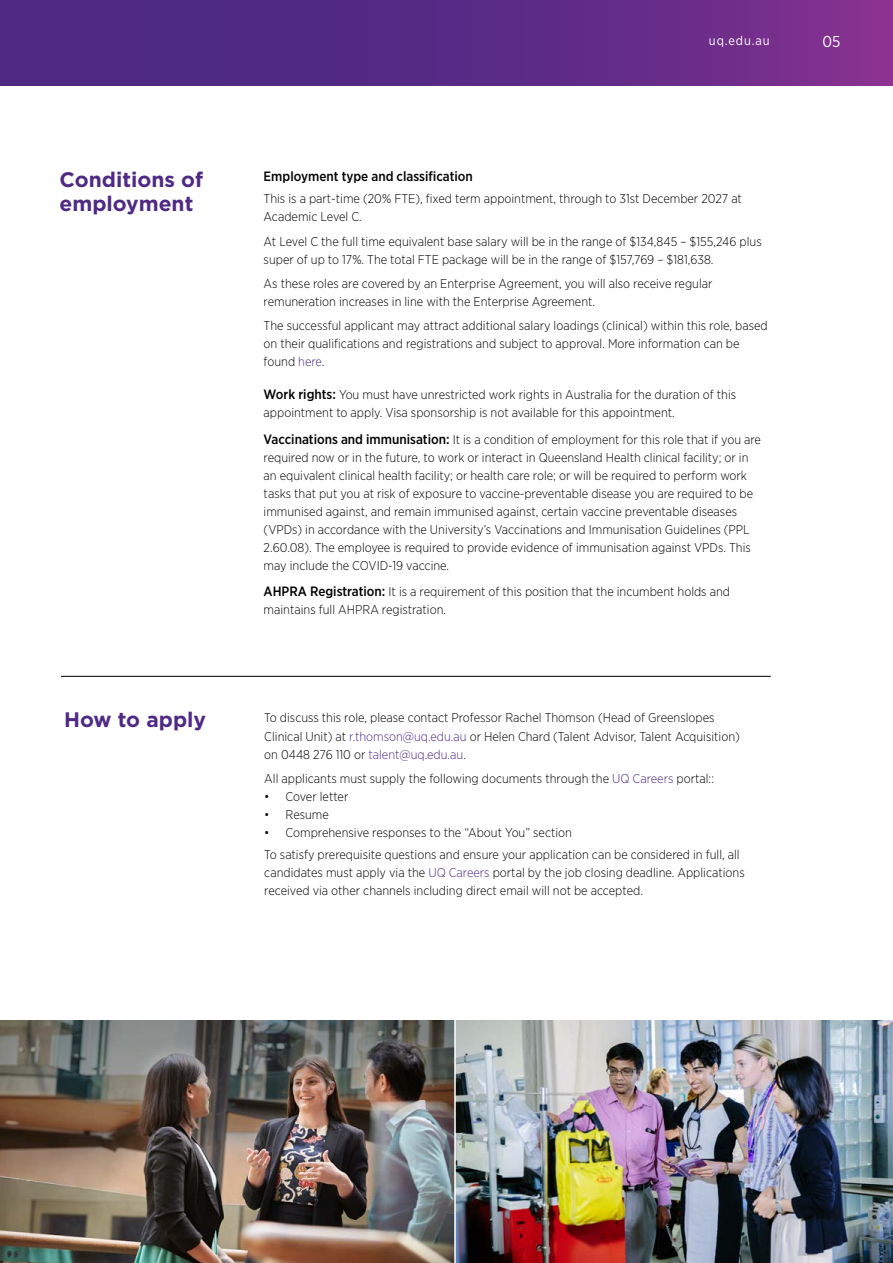
<style>
.page{position:relative;width:893px;height:1263px;background:#fff}
.page>*{position:absolute;margin:0;border:0;box-sizing:border-box;transform-origin:0 0}
.t1{font:700 21px/24px "Gotham";color:#4f2a84}
.t2{font:15.75px "Gotham Narrow";color:#fff}
.t3{font:500 13.5px "Gotham Narrow";color:#000}
.t4{font:300 12.75px/18px "Gotham Narrow";color:#000}
.t5{font:12.75px "Gotham Narrow";letter-spacing:.07em;color:#fff}
.s1{color:#4f2a84}
.s2{font-weight:500;font-size:13.5px}
</style>
<div class="page">
<svg style="left:0;top:0;width:893px;height:85px;background:#5e2b87"></svg>
<hr style="left:61px;top:676px;width:710px;height:1px;background:#000">
<img style="left:0;top:1020px;width:893px;height:243px">
<hr style="left:454px;top:1010px;width:2px;height:253px;background:#fff">
<p class="t5" style="left:709px;top:33px;width:62px">uq.edu.au</p>
<p class="t2" style="left:822px;top:32px;width:20px">05</p>
<h1 class="t1" style="left:60px;top:167px;width:145px">Conditions of employment</h1>
<p class="t3" style="left:264px;top:168px;width:211px">Employment type and classification</p>
<p class="t4" style="left:264px;top:189px;width:480px">This is a part-time (20% FTE), fixed term appointment, through to 31st December 2027 at<br>Academic Level C.</p>
<p class="t4" style="left:264px;top:232px;width:500px">At Level C the full time equivalent base salary will be in the range of $134,845 – $155,246 plus super of up to 17%. The total FTE package will be in the range of $157,769 – $181,638.</p>
<p class="t4" style="left:264px;top:274px;width:450px">As these roles are covered by an Enterprise Agreement, you will also receive regular remuneration increases in line with the Enterprise Agreement.</p>
<p class="t4" style="left:264px;top:316px;width:506px">The successful applicant may attract additional salary loadings (clinical) within this role, based on their qualifications and registrations and subject to approval. More information can be found <span class="s1">here</span>.</p>
<p class="t4" style="left:264px;top:385px;width:474px"><span class="s2">Work rights:</span> You must have unrestricted work rights in Australia for the duration of this appointment to apply. Visa sponsorship is not available for this appointment.</p>
<p class="t4" style="left:264px;top:430px;width:499px"><span class="s2">Vaccinations and immunisation:</span> It is a condition of employment for this role that if you are required now or in the future, to work or interact in Queensland Health clinical facility; or in an equivalent clinical health facility; or health care role; or will be required to perform work tasks that put you at risk of exposure to vaccine-preventable disease you are required to be immunised against, and remain immunised against, certain vaccine preventable diseases (VPDs) in accordance with the University’s Vaccinations and Immunisation Guidelines (PPL 2.60.08). The employee is required to provide evidence of immunisation against VPDs. This may include the COVID-19 vaccine.</p>
<p class="t4" style="left:264px;top:582px;width:468px"><span class="s2">AHPRA Registration:</span> It is a requirement of this position that the incumbent holds and maintains full AHPRA registration.</p>
<h1 class="t1" style="left:64px;top:707px;width:144px">How to apply</h1>
<p class="t4" style="left:264px;top:709px;width:477px">To discuss this role, please contact Professor Rachel Thomson (Head of Greenslopes<br>Clinical Unit) at <span class="s1">r.thomson@uq.edu.au</span> or Helen Chard (Talent Advisor, Talent Acquisition) on 0448 276 110 or <span class="s1">talent@uq.edu.au</span>.</p>
<p class="t4" style="left:264px;top:769px;width:451px">All applicants must supply the following documents through the <span class="s1">UQ Careers</span> portal::</p>
<p class="t4" style="left:264px;top:787px;width:86px">• Cover letter</p>
<p class="t4" style="left:264px;top:805px;width:66px">• Resume</p>
<p class="t4" style="left:264px;top:821px;width:477px;line-height:22.2px">• Comprehensive responses to the “About You” section<br>To satisfy prerequisite questions and ensure your application can be considered in full, all</p>
<p class="t4" style="left:264px;top:863px;width:482px">candidates must apply via the <span class="s1">UQ Careers</span> portal by the job closing deadline. Applications received via other channels including direct email will not be accepted.</p>
</div>
